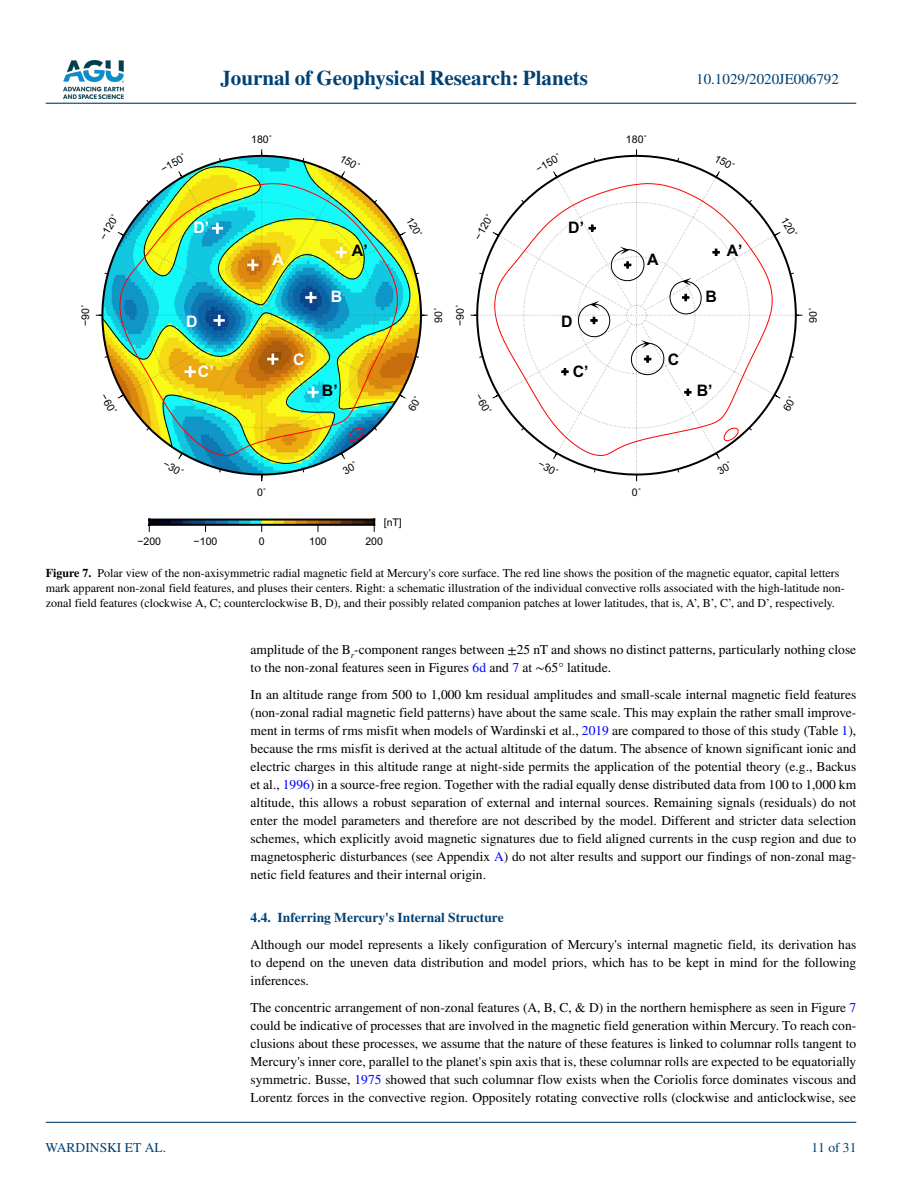
<style>
.page{position:relative;width:902px;height:1183px;background:#fff}
.page>*{position:absolute;margin:0;border:0;box-sizing:border-box;transform-origin:0 0}
.t1{font:700 21px "STIX";color:#004174}
.t2{font:700 15.9px "Arial";color:#000}
.t3{font:700 15.9px "Arial";color:#fff}
.t4{font:15px "STIX";color:#004174}
.t5{font:13.5px/18px "STIX";color:#000;text-align:justify}
.t6{font:700 13.5px "STIX";color:#004174}
.t7{font:13.5px "STIX";color:#004174}
.t8{font:12px/15px "STIX";color:#000}
.t9{font:10.5px "Arial";color:#000}
.s1{font-weight:700}
.s2{color:#00f}
.s3{font-family:"STIX Math"}
</style>
<div class="page">
<img style="left:63px;top:60px;width:60px;height:39px">
<hr style="left:46px;top:103px;width:810px;height:1px;background:#004174">
<hr style="left:46px;top:1121px;width:810px;height:1px;background:#004174">
<svg style="left:100px;top:154px;width:323px;height:322px"></svg>
<svg style="left:102px;top:161px;width:308px;height:302px"></svg>
<img style="left:119px;top:183px;width:279px;height:273px">
<img style="left:150px;top:520px;width:223px;height:3px">
<hr style="left:149px;top:518px;width:225px;height:2px;background:#000">
<hr style="left:149px;top:523px;width:225px;height:2px;background:#000">
<svg style="left:148px;top:519px;width:2px;height:12px"></svg>
<svg style="left:373px;top:519px;width:2px;height:12px"></svg>
<svg style="left:267px;top:353px;width:11px;height:11px"></svg>
<svg style="left:305px;top:292px;width:11px;height:11px"></svg>
<svg style="left:247px;top:259px;width:11px;height:11px"></svg>
<svg style="left:213px;top:315px;width:12px;height:11px"></svg>
<svg style="left:307px;top:386px;width:11px;height:12px"></svg>
<svg style="left:335px;top:246px;width:12px;height:12px"></svg>
<svg style="left:212px;top:222px;width:11px;height:12px"></svg>
<svg style="left:184px;top:366px;width:12px;height:11px"></svg>
<svg style="left:475px;top:154px;width:322px;height:322px"></svg>
<svg style="left:493px;top:183px;width:280px;height:273px"></svg>
<svg style="left:342px;top:461px;width:13px;height:14px"></svg>
<svg style="left:408px;top:395px;width:12px;height:16px"></svg>
<svg style="left:716px;top:461px;width:13px;height:14px"></svg>
<svg style="left:782px;top:395px;width:12px;height:16px"></svg>
<p class="t9" style="left:96px;top:235px;width:29px;rotate:-60deg">−120˚</p>
<p class="t9" style="left:78px;top:326px;width:23px;rotate:-90deg">−90˚</p>
<p class="t9" style="left:109px;top:390px;width:23px;rotate:60deg">−60˚</p>
<h1 class="t1" style="left:220px;top:66px;width:369px">Journal of Geophysical Research: Planets</h1>
<p class="t9" style="left:158px;top:163px;width:29px;rotate:-30deg">−150˚</p>
<p class="t3" style="left:193px;top:216px;width:17px">D’</p>
<p class="t3" style="left:186px;top:310px;width:13px">D</p>
<p class="t3" style="left:198px;top:360px;width:17px">C’</p>
<p class="t9" style="left:251px;top:132px;width:23px">180˚</p>
<p class="t9" style="left:344px;top:151px;width:23px;rotate:30deg">150˚</p>
<p class="t3" style="left:272px;top:248px;width:13px">A</p>
<p class="t2" style="left:352px;top:239px;width:17px">A’</p>
<p class="t3" style="left:331px;top:285px;width:13px">B</p>
<p class="t3" style="left:293px;top:347px;width:13px">C</p>
<p class="t2" style="left:322px;top:379px;width:17px">B’</p>
<p class="t9" style="left:415px;top:214px;width:23px;rotate:60deg">120˚</p>
<p class="t9" style="left:471px;top:235px;width:29px;rotate:-60deg">−120˚</p>
<p class="t9" style="left:431px;top:323px;width:17px;rotate:-90deg">90˚</p>
<p class="t9" style="left:453px;top:326px;width:23px;rotate:-90deg">−90˚</p>
<p class="t9" style="left:484px;top:390px;width:23px;rotate:60deg">−60˚</p>
<p class="t9" style="left:168px;top:456px;width:23px;rotate:30deg">−30˚</p>
<p class="t9" style="left:257px;top:484px;width:11px">0˚</p>
<p class="t9" style="left:383px;top:515px;width:20px">[nT]</p>
<p class="t9" style="left:137px;top:534px;width:25px">−200</p>
<p class="t9" style="left:194px;top:534px;width:25px">−100</p>
<p class="t9" style="left:259px;top:534px;width:7px">0</p>
<p class="t9" style="left:309px;top:534px;width:19px">100</p>
<p class="t9" style="left:365px;top:534px;width:19px">200</p>
<p class="t9" style="left:533px;top:163px;width:29px;rotate:-30deg">−150˚</p>
<p class="t2" style="left:568px;top:216px;width:17px">D’</p>
<p class="t2" style="left:561px;top:310px;width:13px">D</p>
<p class="t2" style="left:572px;top:360px;width:17px">C’</p>
<p class="t9" style="left:542px;top:456px;width:23px;rotate:30deg">−30˚</p>
<p class="t4" style="left:696px;top:69px;width:144px">10.1029/2020JE006792</p>
<p class="t9" style="left:626px;top:132px;width:23px">180˚</p>
<p class="t9" style="left:719px;top:151px;width:23px;rotate:30deg">150˚</p>
<p class="t2" style="left:647px;top:248px;width:13px">A</p>
<p class="t2" style="left:726px;top:239px;width:17px">A’</p>
<p class="t2" style="left:705px;top:285px;width:13px">B</p>
<p class="t2" style="left:668px;top:347px;width:13px">C</p>
<p class="t2" style="left:696px;top:379px;width:17px">B’</p>
<p class="t9" style="left:790px;top:214px;width:23px;rotate:60deg">120˚</p>
<p class="t9" style="left:806px;top:323px;width:17px;rotate:-90deg">90˚</p>
<p class="t9" style="left:631px;top:484px;width:11px">0˚</p>
<p class="t8" style="left:46px;top:566px;width:800px"><span class="s1">Figure 7.</span> Polar view of the non-axisymmetric radial magnetic field at Mercury's core surface. The red line shows the position of the magnetic equator, capital letters mark apparent non-zonal field features, and pluses their centers. Right: a schematic illustration of the individual convective rolls associated with the high-latitude non&shy;zonal field features (clockwise A, C; counterclockwise B, D), and their possibly related companion patches at lower latitudes, that is, A’, B’, C’, and D’, respectively.</p>
<p class="t7" style="left:45px;top:1138px;width:122px">WARDINSKI ET AL.</p>
<p class="t5" style="left:250px;top:640px;width:607px">amplitude of the B<sub>r</sub>-component ranges between ±25 nT and shows no distinct patterns, particularly nothing close to the non-zonal features seen in Figures <span class="s2">6d</span> and <span class="s2">7</span> at <span class="s3">∼</span>65° latitude.</p>
<p class="t5" style="left:250px;top:685px;width:607px">In an altitude range from 500 to 1,000 km residual amplitudes and small-scale internal magnetic field features (non-zonal radial magnetic field patterns) have about the same scale. This may explain the rather small improve&shy;ment in terms of rms misfit when models of Wardinski et al., <span class="s2">2019</span> are compared to those of this study (Table <span class="s2">1</span>), because the rms misfit is derived at the actual altitude of the datum. The absence of known significant ionic and electric charges in this altitude range at night-side permits the application of the potential theory (e.g., Backus et al., <span class="s2">1996</span>) in a source-free region. Together with the radial equally dense distributed data from 100 to 1,000 km altitude, this allows a robust separation of external and internal sources. Remaining signals (residuals) do not enter the model parameters and therefore are not described by the model. Different and stricter data selection schemes, which explicitly avoid magnetic signatures due to field aligned currents in the cusp region and due to magnetospheric disturbances (see Appendix <span class="s2">A</span>) do not alter results and support our findings of non-zonal mag&shy;netic field features and their internal origin.</p>
<p class="t6" style="left:250px;top:909px;width:254px">4.4. Inferring Mercury's Internal Structure</p>
<p class="t5" style="left:250px;top:936px;width:607px">Although our model represents a likely configuration of Mercury's internal magnetic field, its derivation has to depend on the uneven data distribution and model priors, which has to be kept in mind for the following inferences.</p>
<p class="t5" style="left:250px;top:999px;width:607px">The concentric arrangement of non-zonal features (A, B, C, &amp; D) in the northern hemisphere as seen in Figure <span class="s2">7 </span>could be indicative of processes that are involved in the magnetic field generation within Mercury. To reach con&shy;clusions about these processes, we assume that the nature of these features is linked to columnar rolls tangent to Mercury's inner core, parallel to the planet's spin axis that is, these columnar rolls are expected to be equatorially symmetric. Busse, <span class="s2">1975</span> showed that such columnar flow exists when the Coriolis force dominates viscous and Lorentz forces in the convective region. Oppositely rotating convective rolls (clockwise and anticlockwise, see</p>
<p class="t7" style="left:811px;top:1138px;width:46px">11 of 31</p>
</div>
